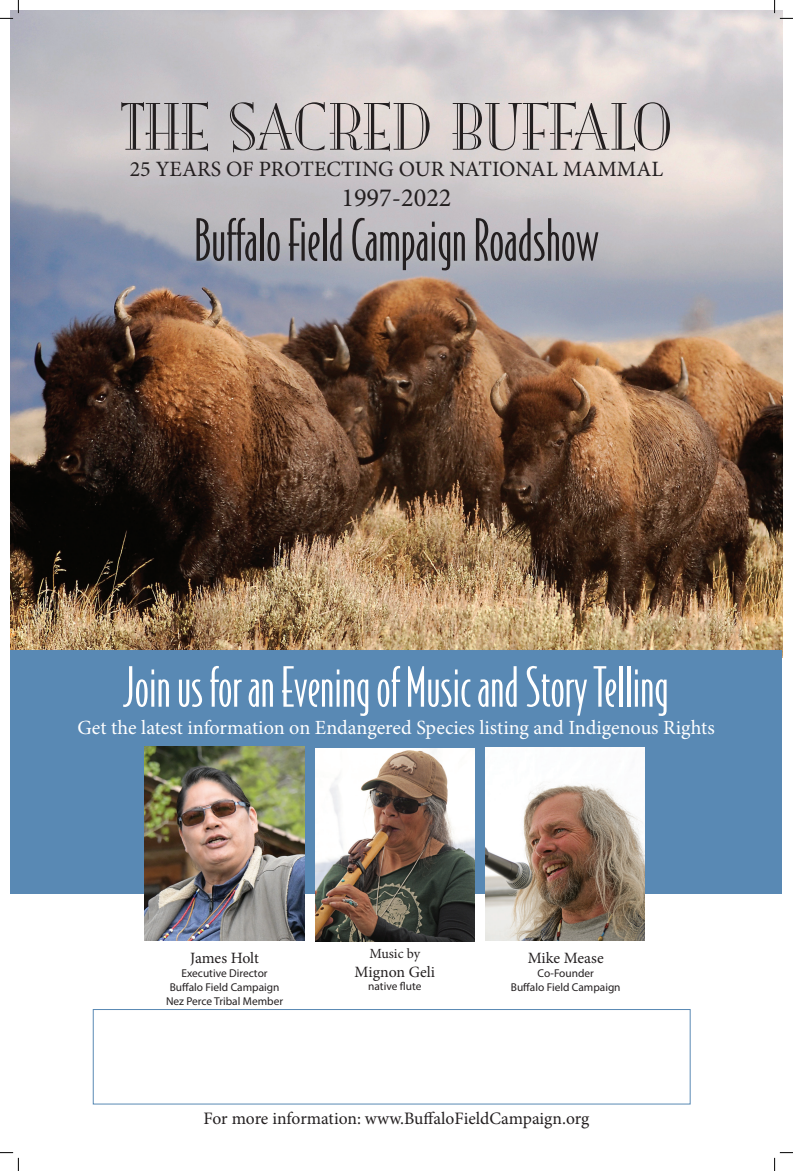
<style>
.page{position:relative;width:793px;height:1171px;background:#fff}
.page>*{position:absolute;margin:0;border:0;box-sizing:border-box;transform-origin:0 0}
.t1{font:70px "Mona Lisa Recut DTC";color:#231f20}
.t2{font:55.12px "Bodega Sans";color:#231f20}
.t3{font:52.5px "Bodega Sans";color:#fff}
.t4{font:26.25px "Minion Pro";color:#231f20}
.t5{font:21.88px "Minion Pro";color:#231f20}
.t6{font:20.12px "Minion Pro";color:#fff}
.t7{font:17.5px "Minion Pro";color:#231f20}
.t8{font:15.75px "Minion Pro";letter-spacing:-.005em;color:#231f20}
.t9{font:14px "Minion Pro";letter-spacing:-.005em;color:#231f20}
.t10{font:11.38px/14px "Myriad Pro";color:#231f20;text-align:center}
</style>
<div class="page">
<img style="left:10px;top:10px;width:772px;height:640px">
<div style="left:10px;top:650px;width:772px;height:243px;background:#5989b4"></div>
<img style="left:145px;top:747px;width:159px;height:193px">
<img style="left:315px;top:748px;width:159px;height:193px">
<img style="left:485px;top:747px;width:160px;height:193px">
<div style="left:93px;top:1009px;width:597px;height:95px;border:1px solid #5989b4"></div>
<svg style="left:0;top:0;width:19px;height:19px"></svg>
<svg style="left:0;top:1152px;width:19px;height:19px"></svg>
<svg style="left:774px;top:0;width:19px;height:19px"></svg>
<svg style="left:774px;top:1152px;width:19px;height:19px"></svg>
<h1 class="t1" style="left:121px;top:94px;width:552px">THE SACRED BUFFALO</h1>
<h3 class="t5" style="left:130px;top:154px;width:535px">25 YEARS OF PROTECTING OUR NATIONAL MAMMAL</h3>
<h3 class="t4" style="left:341px;top:180px;width:112px">1997-2022</h3>
<h2 class="t2" style="left:194px;top:207px;width:406px">Buffalo Field Campaign Roadshow</h2>
<h3 class="t3" style="left:124px;top:656px;width:546px">Join us for an Evening of Music and Story Telling</h3>
<h3 class="t6" style="left:77px;top:714px;width:639px">Get the latest information on Endangered Species listing and Indigenous Rights</h3>
<h3 class="t8" style="left:190px;top:947px;width:70px">James Holt</h3>
<p class="t10" style="left:166px;top:966px;width:119px">Executive Director<br>Buffalo Field Campaign<br>Nez Perce Tribal Member</p>
<p class="t9" style="left:369px;top:944px;width:52px">Music by</p>
<h3 class="t8" style="left:354px;top:961px;width:82px">Mignon Geli</h3>
<p class="t10" style="left:368px;top:979px;width:55px">native flute</p>
<h3 class="t8" style="left:528px;top:947px;width:78px">Mike Mease</h3>
<p class="t10" style="left:511px;top:966px;width:111px">Co-Founder<br>Buffalo Field Campaign</p>
<h3 class="t7" style="left:204px;top:1106px;width:387px">For more information: www.BuffaloFieldCampaign.org</h3>
</div>
